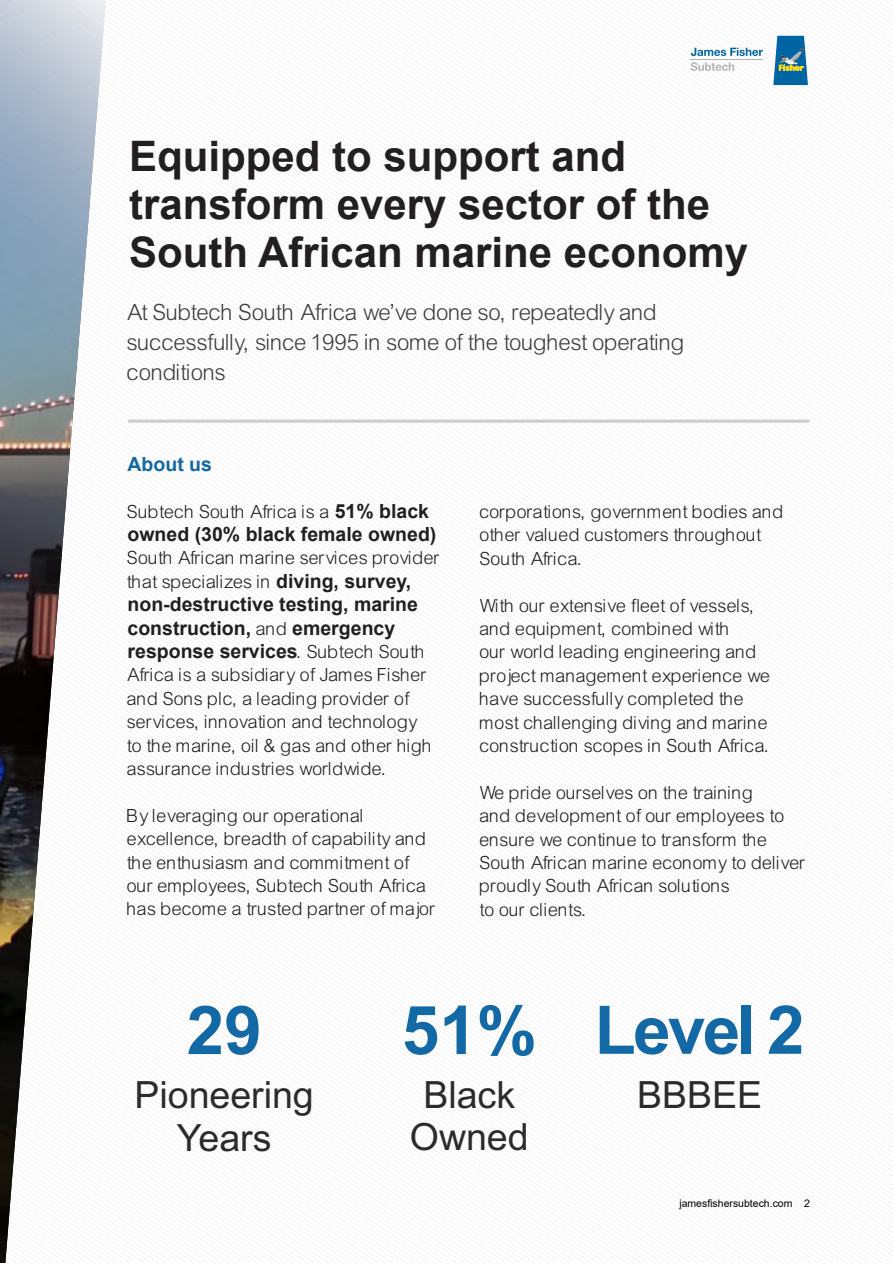
<style>
.page{position:relative;width:893px;height:1263px;background:#fff}
.page>*{position:absolute;margin:0;border:0;box-sizing:border-box;transform-origin:0 0}
.body{font:700 67.5px "Arial";letter-spacing:-.04em;color:#1269a5}
.Intro_paragraph__15pt{font:700 42px/48px "Arial";color:#231f20}
.body-2{font:37.5px/42px "Arial CE";color:#2b2b2b;text-align:center}
.Intro_paragraph__15pt-2{font:24px/30px "Arial Lgt";letter-spacing:-.015em;color:#3d3d3d}
.t1{font:19.5px/23.4px "Arial Lgt";color:#231f20}
.t2{font:700 19.5px "Arial";color:#1269a5}
.t3{font:10.5px "Arial";color:#000}
.s1{font-family:"Arial";font-weight:700}
</style>
<div class="page">
<img style="left:0;top:0;width:106px;height:1263px">
<hr style="left:129px;top:420px;width:679px;height:3px;background:#cacdcd">
<svg style="left:691px;top:48px;width:72px;height:8px"></svg>
<hr style="left:691px;top:59px;width:72px;height:1px;background:#b2b3b7">
<svg style="left:773px;top:36px;width:35px;height:49px;background:#3d85a6"></svg>
<svg style="left:691px;top:62px;width:43px;height:9px"></svg>
<p class="Intro_paragraph__15pt" style="left:129px;top:133px;width:621px">Equipped to support and transform every sector of the<br>South African marine economy</p>
<p class="Intro_paragraph__15pt-2" style="left:128px;top:298px;width:559px">At Subtech South Africa we’ve done so, repeatedly and successfully, since 1995 in some of the toughest operating conditions</p>
<p class="t2" style="left:128px;top:450px;width:86px">About us</p>
<p class="t1" style="left:128px;top:500px;width:314px">Subtech South Africa is a <span class="s1">51% black owned (30% black female owned)<br></span>South African marine services provider that specializes in <span class="s1">diving, survey, non-destructive testing, marine construction,</span> and <span class="s1">emergency response services</span>. Subtech South Africa is a subsidiary of James Fisher and Sons plc, a leading provider of services, innovation and technology<br>to the marine, oil &amp; gas and other high assurance industries worldwide.</p>
<p class="t1" style="left:128px;top:804px;width:310px">By leveraging our operational excellence, breadth of capability and the enthusiasm and commitment of our employees, Subtech South Africa has become a trusted partner of major</p>
<p class="t1" style="left:480px;top:500px;width:305px">corporations, government bodies and other valued customers throughout<br>South Africa.</p>
<p class="t1" style="left:480px;top:594px;width:292px">With our extensive fleet of vessels, and equipment, combined with<br>our world leading engineering and project management experience we have successfully completed the most challenging diving and marine construction scopes in South Africa.</p>
<p class="t1" style="left:480px;top:781px;width:328px">We pride ourselves on the training<br>and development of our employees to ensure we continue to transform the<br>South African marine economy to deliver proudly South African solutions<br>to our clients.</p>
<p class="body" style="left:187px;top:983px;width:77px">29</p>
<p class="body-2" style="left:135px;top:1073px;width:181px">Pioneering</p>
<p class="body-2" style="left:177px;top:1116px;width:96px">Years</p>
<p class="body" style="left:402px;top:983px;width:137px">51%</p>
<p class="body-2" style="left:410px;top:1073px;width:120px">Black<br>Owned</p>
<p class="body" style="left:595px;top:982px;width:211px">Level 2</p>
<p class="body-2" style="left:637px;top:1073px;width:127px">BBBEE</p>
<p class="t3" style="left:679px;top:1196px;width:132px">jamesfishersubtech.com 2</p>
</div>
